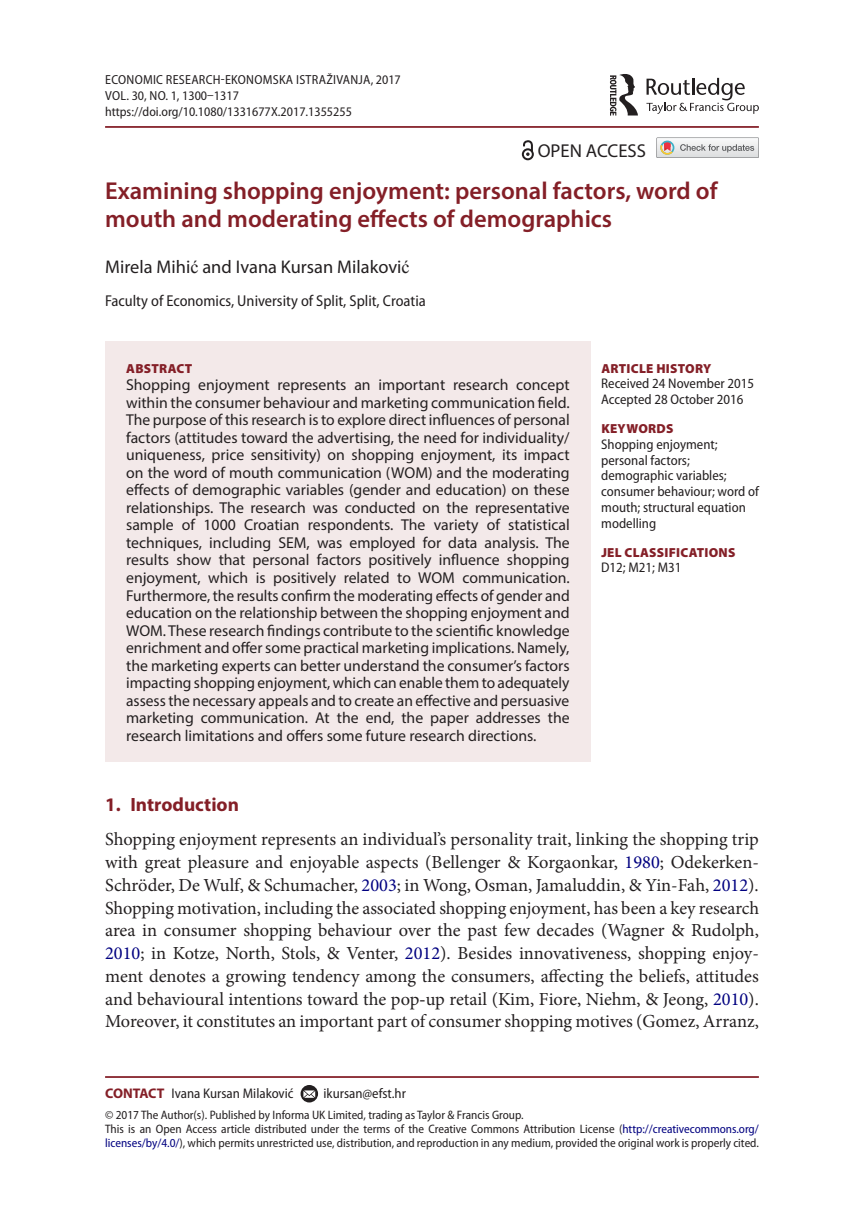
<style>
.page{position:relative;width:864px;height:1231px;background:#fff}
.page>*{position:absolute;margin:0;border:0;box-sizing:border-box;transform-origin:0 0}
.t1{font:600 24.5px/28px "Myriad Pro";color:#841f27}
.t2{font:700 19.25px "Myriad Pro";color:#841f27}
.t3{font:18.72px "Myriad Pro";color:#231f20}
.t4{font:18.38px/22.8px "Minion Pro";letter-spacing:-.005em;color:#231f20;text-align:justify}
.t5{font:18.38px "Myriad Pro";color:#231f20}
.t6{font:15.75px/17.5px "Myriad Pro";color:#231f20;text-align:justify}
.t7{font:semi-condensed 15.75px "Myriad Pro";color:#231f20}
.t8{font:semi-condensed 14px/15.8px "Myriad Pro";color:#231f20}
.t9{font:semi-condensed 13.12px/15.8px "Myriad Pro";color:#231f20}
.t10{font:900 13.12px "Myriad Pro";letter-spacing:.02em;color:#841f27}
.t11{font:semi-condensed 12.25px/14px "Myriad Pro";color:#231f20}
.s1{font-family:"Times New Roman PSMT unicode"}
.s2{color:#000080}
.s3{font-family:"STIX"}
.s4{font-weight:700;font-stretch:normal;color:#841f27}
</style>
<div class="page">
<hr style="left:105px;top:126px;width:653px;height:2px;background:#841f27">
<div style="left:105px;top:342px;width:485px;height:420px;background:#f3e9e9"></div>
<hr style="left:105px;top:1075px;width:653px;height:2px;background:#841f27">
<svg style="left:300px;top:1084px;width:18px;height:18px"></svg>
<svg style="left:303px;top:1090px;width:12px;height:7px"></svg>
<svg style="left:646px;top:78px;width:112px;height:36px"></svg>
<svg style="left:609px;top:74px;width:28px;height:42px"></svg>
<svg style="left:521px;top:140px;width:12px;height:20px"></svg>
<svg style="left:656px;top:137px;width:102px;height:21px"></svg>
<p class="t9" style="left:105px;top:72px;width:297px">Economic Research-Ekonomska Istraživanja, 2017<br>VOL. 30, NO. 1, 1300–1317 https://doi.org/10.1080/1331677X.2017.1355255</p>
<p class="t3" style="left:537px;top:140px;width:110px">OPEN ACCESS</p>
<h1 class="t1" style="left:105px;top:177px;width:613px">Examining shopping enjoyment: personal factors, word of mouth and moderating effects of demographics</h1>
<p class="t5" style="left:105px;top:256px;width:306px">Mirela Mihi<span class="s1">ć</span> and Ivana Kursan Milakovi<span class="s1">ć</span></p>
<p class="t7" style="left:105px;top:292px;width:322px">Faculty of Economics, University of Split, Split, Croatia</p>
<p class="t10" style="left:126px;top:361px;width:68px">ABSTRACT</p>
<p class="t6" style="left:126px;top:376px;width:445px">Shopping enjoyment represents an important research concept within the consumer behaviour and marketing communication field.<br>The purpose of this research is to explore direct influences of personal factors (attitudes toward the advertising, the need for individuality/ uniqueness, price sensitivity) on shopping enjoyment, its impact on the word of mouth communication (WOM) and the moderating effects of demographic variables (gender and education) on these relationships. The research was conducted on the representative sample of 1000 Croatian respondents. The variety of statistical techniques, including SEM, was employed for data analysis. The results show that personal factors positively influence shopping enjoyment, which is positively related to WOM communication.<br>Furthermore, the results confirm the moderating effects of gender and education on the relationship between the shopping enjoyment and WOM. These research findings contribute to the scientific knowledge enrichment and offer some practical marketing implications. Namely, the marketing experts can better understand the consumer’s factors impacting shopping enjoyment, which can enable them to adequately assess the necessary appeals and to create an effective and persuasive marketing communication. At the end, the paper addresses the research limitations and offers some future research directions.</p>
<p class="t10" style="left:601px;top:361px;width:111px">ARTICLE HISTORY</p>
<p class="t8" style="left:601px;top:376px;width:154px">Received 24 November 2015<br>Accepted 28 October 2016</p>
<p class="t10" style="left:601px;top:421px;width:74px">KEYWORDS</p>
<p class="t8" style="left:601px;top:436px;width:159px">Shopping enjoyment; personal factors; demographic variables; consumer behaviour; word of mouth; structural equation modelling</p>
<p class="t10" style="left:601px;top:544px;width:136px">JEL CLASSIFICATIONS</p>
<p class="t8" style="left:601px;top:560px;width:82px">D12; M21; M31</p>
<p class="t2" style="left:105px;top:792px;width:135px">1. Introduction</p>
<p class="t4" style="left:105px;top:828px;width:655px">Shopping enjoyment represents an individual’s personality trait, linking the shopping trip with great pleasure and enjoyable aspects (Bellenger &amp; Korgaonkar, <span class="s2">1980</span>; Odekerken-Schröder, De Wulf, &amp; Schumacher, <span class="s2">2003</span>; in Wong, Osman, Jamaluddin, &amp; Yin-Fah, <span class="s2">2012</span>).<br>Shopping motivation, including the associated shopping enjoyment, has been a key research area in consumer shopping behaviour over the past few decades (Wagner &amp; Rudolph, <span class="s2">2010</span>; in Kotze, North, Stols, &amp; Venter, <span class="s2">2012</span>). Besides innovativeness, shopping enjoy&shy;ment denotes a growing tendency among the consumers, affecting the beliefs, attitudes and behavioural intentions toward the pop<span class="s3">‐</span>up retail (Kim, Fiore, Niehm, &amp; Jeong, <span class="s2">2010</span>).<br>Moreover, it constitutes an important part of consumer shopping motives (Gomez, Arranz,</p>
<p class="t8" style="left:105px;top:1085px;width:190px"><span class="s4">CONTACT</span> Ivana Kursan Milaković</p>
<p class="t8" style="left:323px;top:1085px;width:84px">ikursan@efst.hr</p>
<p class="t11" style="left:105px;top:1107px;width:655px">© 2017 The Author(s). Published by Informa UK Limited, trading as Taylor &amp; Francis Group.<br>This is an Open Access article distributed under the terms of the Creative Commons Attribution License (<span class="s2">http://creativecommons.org/ licenses/by/4.0/</span>), which permits unrestricted use, distribution, and reproduction in any medium, provided the original work is properly cited.</p>
</div>
